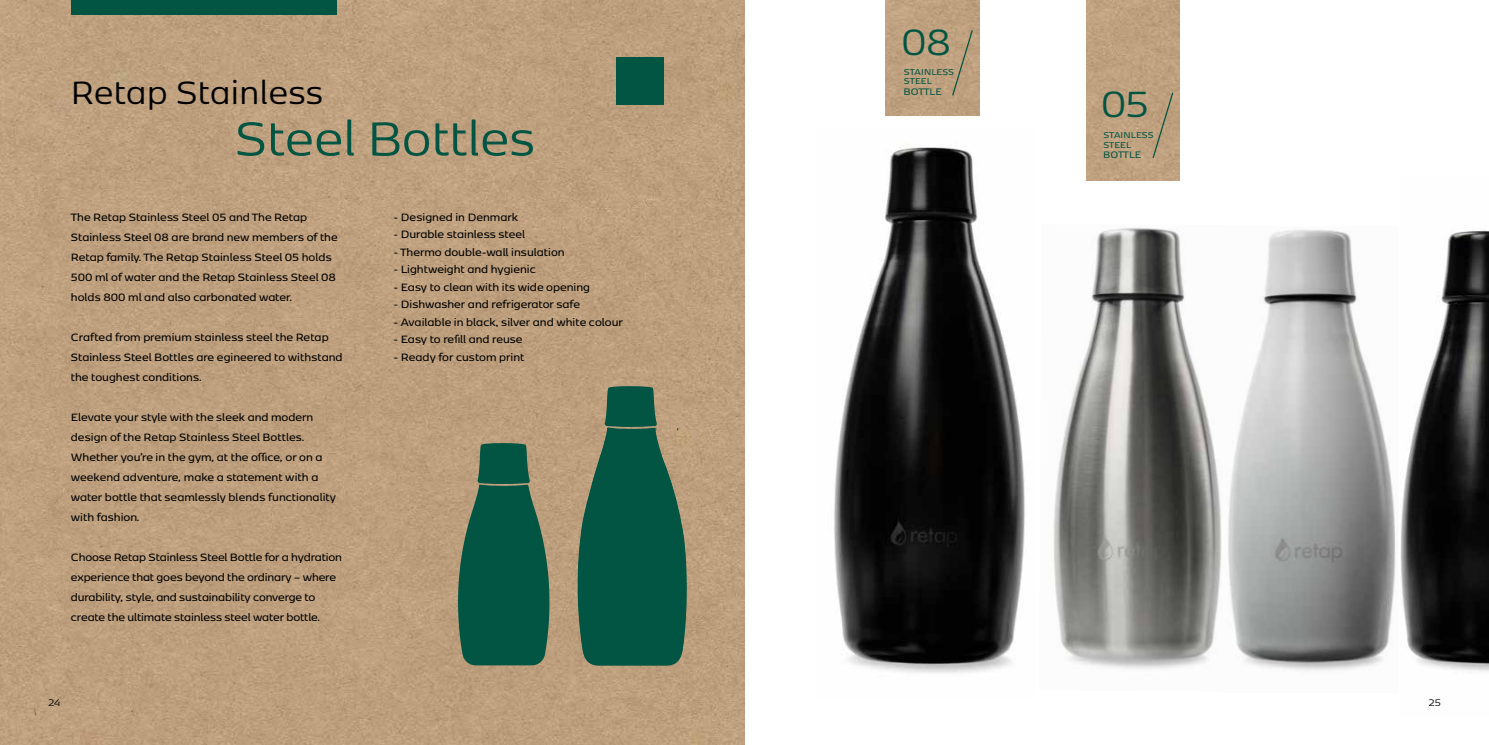
<style>
.page{position:relative;width:1489px;height:745px;background:#fff}
.page>*{position:absolute;margin:0;border:0;box-sizing:border-box;transform-origin:0 0}
.t1{font:56.25px "Kobenhavn Sans";letter-spacing:.005em;color:#025542}
.t2{font:42.88px "Kobenhavn Sans";color:#025542}
.t3{font:37.88px "Kobenhavn Sans";letter-spacing:.01em;color:#000}
.t4{font:600 12.5px/20px "Kobenhavn Sans";color:#000}
.t5{font:11.25px "Kobenhavn Sans";color:#000}
.t6{font:600 11.12px "Kobenhavn Sans";letter-spacing:.01em;color:#025542}
.t7{font:600 10px/9.4px "Kobenhavn Sans";color:#025542}
</style>
<div class="page">
<img style="left:0;top:0;width:744px;height:744px">
<div style="left:71px;top:0;width:266px;height:14px;background:#025542"></div>
<div style="left:616px;top:57px;width:48px;height:48px;background:#025542"></div>
<div style="left:885px;top:0;width:94px;height:115px;background:#bfa17f"></div>
<svg style="left:951px;top:29px;width:22px;height:68px"></svg>
<img style="left:1086px;top:0;width:93px;height:180px">
<svg style="left:1151px;top:91px;width:23px;height:68px;background:#b39b7a"></svg>
<svg style="left:458px;top:443px;width:91px;height:222px;background:#26634d"></svg>
<svg style="left:577px;top:386px;width:109px;height:279px;background:#2a654e"></svg>
<img style="left:834px;top:143px;width:191px;height:530px">
<img style="left:1053px;top:227px;width:169px;height:442px">
<img style="left:1228px;top:229px;width:168px;height:442px">
<img style="left:1400px;top:229px;width:88px;height:443px">
<h3 class="t3" style="left:71px;top:67px;width:254px">Retap Stainless</h3>
<h1 class="t1" style="left:235px;top:101px;width:302px">Steel Bottles</h1>
<p class="t4" style="left:71px;top:206px;width:268px">The Retap Stainless Steel 05 and The Retap Stainless Steel 08 are brand new members of the Retap family. The Retap Stainless Steel 05 holds 500 ml of water and the Retap Stainless Steel 08 holds 800 ml and also carbonated water.</p>
<p class="t4" style="left:71px;top:326px;width:273px">Crafted from premium stainless steel the Retap<br>Stainless Steel Bottles are egineered to withstand the toughest conditions.</p>
<p class="t4" style="left:71px;top:406px;width:267px">Elevate your style with the sleek and modern design of the Retap Stainless Steel Bottles.<br>Whether you’re in the gym, at the office, or on a weekend adventure, make a statement with a water bottle that seamlessly blends functionality with fashion.</p>
<p class="t4" style="left:71px;top:546px;width:273px">Choose Retap Stainless Steel Bottle for a hydration experience that goes beyond the ordinary – where durability, style, and sustainability converge to create the ultimate stainless steel water bottle.</p>
<p class="t4" style="left:393px;top:206px;width:126px">- Designed in Denmark</p>
<p class="t4" style="left:393px;top:223px;width:133px">- Durable stainless steel</p>
<p class="t4" style="left:393px;top:241px;width:173px">- Thermo double-wall insulation</p>
<p class="t4" style="left:393px;top:258px;width:144px">- Lightweight and hygienic</p>
<p class="t4" style="left:393px;top:276px;width:198px">- Easy to clean with its wide opening</p>
<p class="t4" style="left:393px;top:293px;width:188px">- Dishwasher and refrigerator safe</p>
<p class="t4" style="left:393px;top:311px;width:231px">- Available in black, silver and white colour</p>
<p class="t4" style="left:393px;top:328px;width:131px">- Easy to refill and reuse</p>
<p class="t4" style="left:393px;top:346px;width:132px">- Ready for custom print</p>
<p class="t5" style="left:48px;top:694px;width:13px">24</p>
<h2 class="t2" style="left:901px;top:13px;width:51px">08</h2>
<p class="t6" style="left:903px;top:84px;width:40px">BOTTLE</p>
<p class="t7" style="left:903px;top:66px;width:52px">STAINLESS<br>STEEL</p>
<h2 class="t2" style="left:1100px;top:76px;width:50px">05</h2>
<p class="t6" style="left:1102px;top:147px;width:40px">BOTTLE</p>
<p class="t7" style="left:1103px;top:130px;width:52px">STAINLESS<br>STEEL</p>
<p class="t5" style="left:1428px;top:694px;width:14px">25</p>
</div>
